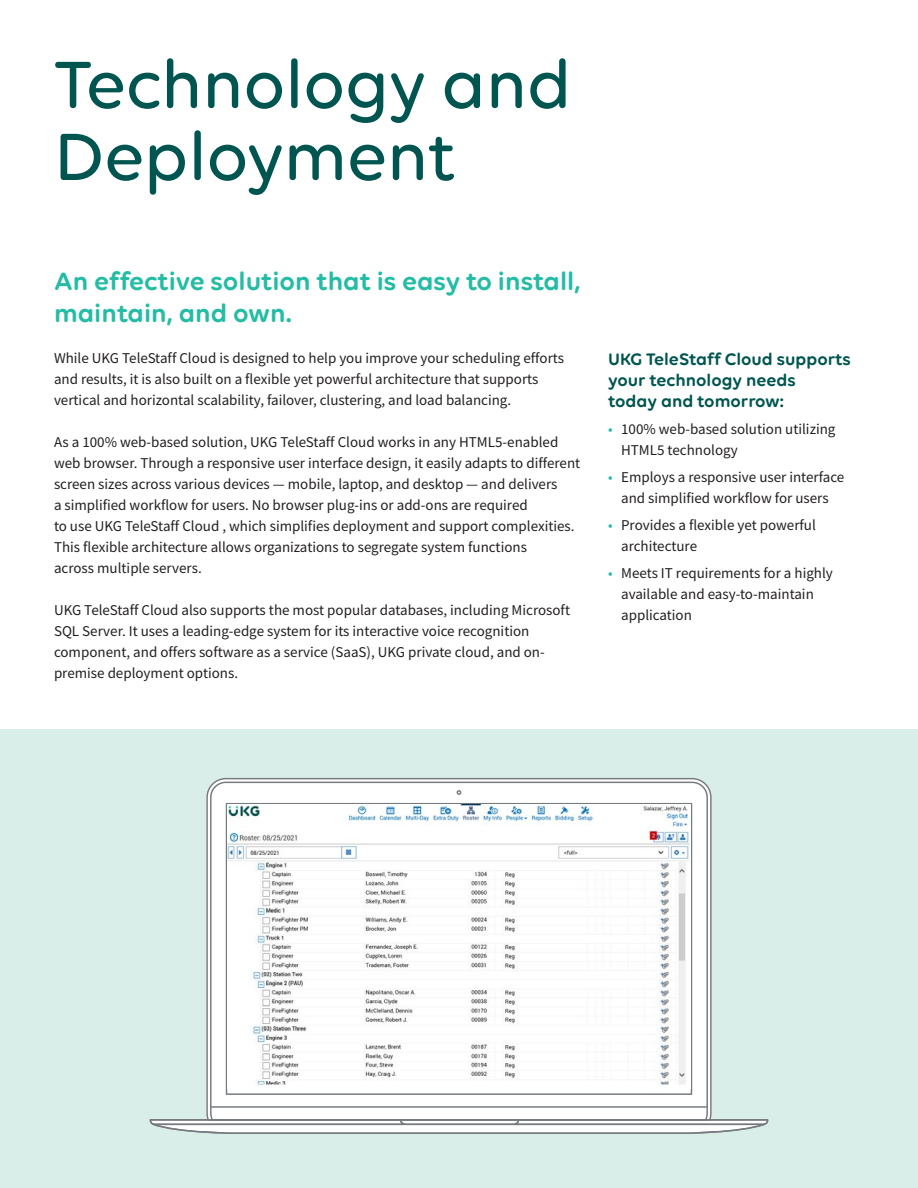
<style>
.page{position:relative;width:918px;height:1188px;background:#fff}
.page>*{position:absolute;margin:0;border:0;box-sizing:border-box;transform-origin:0 0}
.Main_headline_Dark_T{font:500 72px/72px "Volte Rounded";letter-spacing:-.01em;color:#005550}
.Body_text_14_18_Ligh{font:600 27px/31.5px "Volte Rounded";color:#24bca4}
.Body_text_header_12{font:600 18px/21px "Volte Rounded";color:#005550}
.Body_text_9_12_Black{font:15px/21px "Source Sans Pro";color:#231f20}
.s1{color:#24bca4}
</style>
<div class="page">
<div style="left:0;top:729px;width:918px;height:459px;background:#d9eee9"></div>
<svg style="left:206px;top:778px;width:506px;height:341px;background:#c6cacb"></svg>
<svg style="left:210px;top:782px;width:498px;height:337px;background:#f7f7f7"></svg>
<hr style="left:210px;top:1106px;width:498px;height:2px;background:#767b80">
<svg style="left:226px;top:803px;width:466px;height:292px;background:#c6c8ca"></svg>
<svg style="left:457px;top:790px;width:4px;height:5px"></svg>
<svg style="left:150px;top:1119px;width:618px;height:15px;background:#cacdce"></svg>
<img style="left:227px;top:805px;width:464px;height:284px">
<p class="Main_headline_Dark_T" style="left:54px;top:47px;width:519px">Technology and<br>Deployment</p>
<p class="Body_text_14_18_Ligh" style="left:54px;top:265px;width:528px">An effective solution that is easy to install, maintain, and own.</p>
<p class="Body_text_9_12_Black" style="left:54px;top:347px;width:512px">While UKG TeleStaff Cloud is designed to help you improve your scheduling efforts and results, it is also built on a flexible yet powerful architecture that supports vertical and horizontal scalability, failover, clustering, and load balancing.</p>
<p class="Body_text_9_12_Black" style="left:54px;top:431px;width:528px">As a 100% web-based solution, UKG TeleStaff Cloud works in any HTML5-enabled web browser. Through a responsive user interface design, it easily adapts to different screen sizes across various devices — mobile, laptop, and desktop — and delivers<br>a simplified workflow for users. No browser plug-ins or add-ons are required<br>to use UKG TeleStaff Cloud , which simplifies deployment and support complexities.<br>This flexible architecture allows organizations to segregate system functions<br>across multiple servers.</p>
<p class="Body_text_9_12_Black" style="left:54px;top:599px;width:518px">UKG TeleStaff Cloud also supports the most popular databases, including Microsoft SQL Server. It uses a leading-edge system for its interactive voice recognition component, and offers software as a service (SaaS), UKG private cloud, and on&shy;premise deployment options.</p>
<p class="Body_text_header_12" style="left:608px;top:348px;width:244px">UKG TeleStaff Cloud supports your technology needs<br>today and tomorrow:</p>
<p class="Body_text_9_12_Black" style="left:621px;top:419px;width:216px;text-indent:-13px"><span class="s1">•</span> 100% web-based solution utilizing<br>HTML5 technology</p>
<p class="Body_text_9_12_Black" style="left:608px;top:467px;width:238px;text-align:center"><span class="s1">•</span> Employs a responsive user interface and simplified workflow for users</p>
<p class="Body_text_9_12_Black" style="left:621px;top:515px;width:196px;text-indent:-13px"><span class="s1">•</span> Provides a flexible yet powerful architecture</p>
<p class="Body_text_9_12_Black" style="left:621px;top:563px;width:213px;text-indent:-13px"><span class="s1">•</span> Meets IT requirements for a highly available and easy-to-maintain application</p>
</div>
